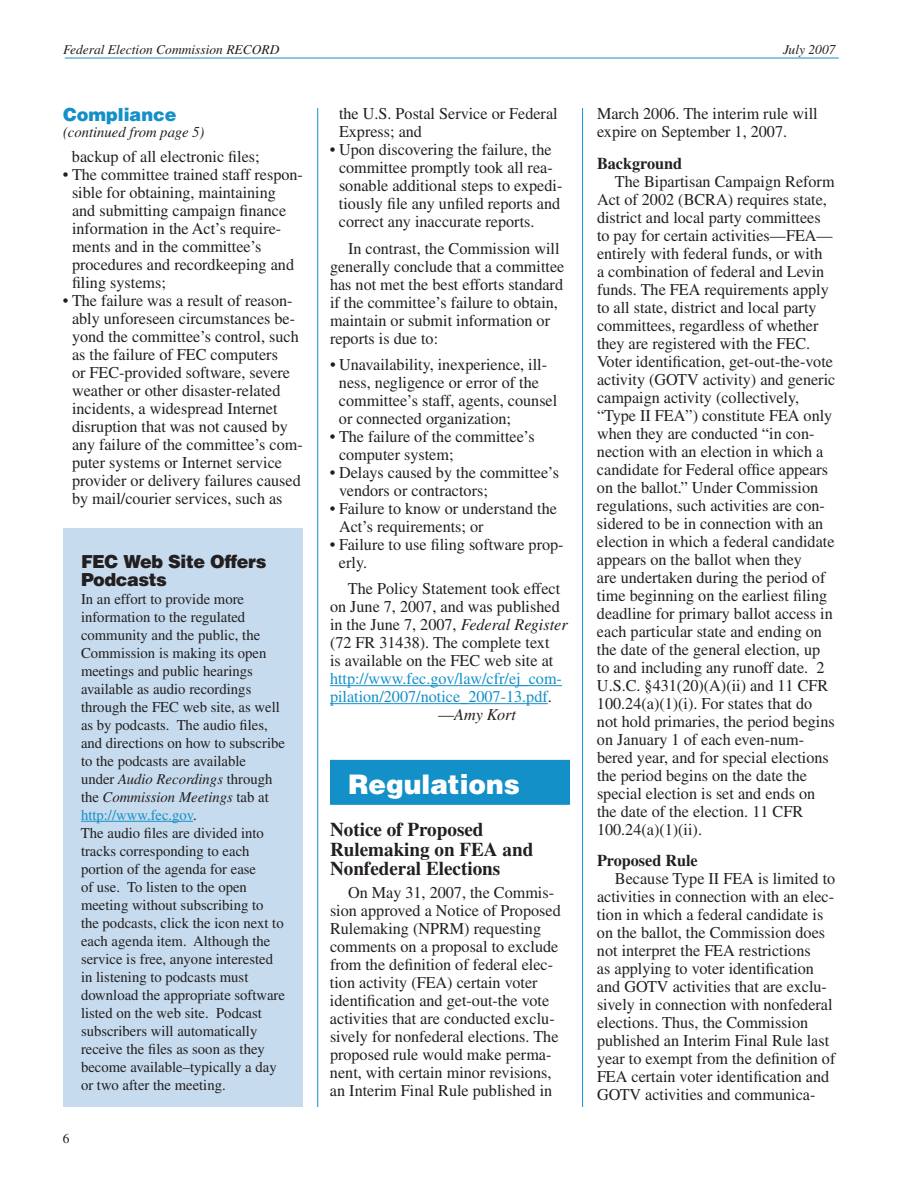
<style>
.page{position:relative;width:918px;height:1188px;background:#fff}
.page>*{position:absolute;margin:0;border:0;box-sizing:border-box;transform-origin:0 0}
.t1{font:900 27px "Helvetica LT Std";color:#fff}
.t2{font:700 19.5px/19.5px "Times LT Std";color:#231f20}
.t3{font:900 18px/18px "Helvetica LT Std";letter-spacing:-.025em;color:#231f20}
.t4{font:900 18px "Helvetica LT Std";color:#1490c8}
.t5{font:16.5px/18px "Times LT Std";color:#231f20}
.t6{font:16.5px "Times LT Std";color:#1490c8}
.t7{font:700 16.5px "Times LT Std";color:#231f20}
.t8{font:italic 16.5px "Times LT Std";color:#231f20}
.t9{font:15px/18px "Times LT Std";color:#231f20}
.t10{font:italic 15px "Times LT Std";color:#231f20}
.t11{font:italic 13.5px "Times LT Std";color:#231f20}
.t12{font:13.5px "Times LT Std";color:#231f20}
.s1{font-style:italic}
.s2{color:#1490c8}
.s3{color:#231f20}
.s4{font-style:normal}
</style>
<div class="page">
<hr style="left:317px;top:108px;width:1px;height:999px;background:#1490c8">
<hr style="left:582px;top:108px;width:1px;height:999px;background:#1490c8">
<hr style="left:65px;top:58px;width:774px;height:1px;background:#1490c8">
<div style="left:331px;top:761px;width:238px;height:43px;background:#1490c8"></div>
<div style="left:330px;top:760px;width:240px;height:45px;border:2px solid #1490c8"></div>
<hr style="left:330px;top:685px;width:232px;height:1px;background:#1490c8">
<hr style="left:330px;top:703px;width:218px;height:1px;background:#1490c8">
<div style="left:63px;top:528px;width:240px;height:579px;background:#c6dbed"></div>
<hr style="left:81px;top:821px;width:112px;height:1px;background:#1490c8">
<p class="t11" style="left:63px;top:42px;width:218px">Federal Election Commission RECORD</p>
<p class="t11" style="left:783px;top:42px;width:54px">July 2007</p>
<p class="t4" style="left:63px;top:103px;width:115px">Compliance</p>
<p class="t10" style="left:63px;top:124px;width:143px">(continued from page 5)</p>
<p class="t5" style="left:72px;top:147px;width:189px">backup of all electronic files;</p>
<p class="t5" style="left:72px;top:165px;width:233px;text-indent:-9px">• The committee trained staff respon&shy;sible for obtaining, maintaining and submitting campaign finance information in the Act’s require&shy;ments and in the committee’s procedures and recordkeeping and filing systems;</p>
<p class="t5" style="left:72px;top:291px;width:232px;text-indent:-9px">• The failure was a result of reason&shy;ably unforeseen circumstances be&shy;yond the committee’s control, such as the failure of FEC computers<br>or FEC-provided software, severe weather or other disaster-related incidents, a widespread Internet disruption that was not caused by any failure of the committee’s com&shy;puter systems or Internet service provider or delivery failures caused by mail/courier services, such as</p>
<p class="t3" style="left:81px;top:552px;width:187px">FEC Web Site Offers<br>Podcasts</p>
<p class="t9" style="left:81px;top:590px;width:206px">In an effort to provide more information to the regulated community and the public, the<br>Commission is making its open meetings and public hearings available as audio recordings through the FEC web site, as well as by podcasts. The audio files, and directions on how to subscribe to the podcasts are available<br>under <span class="s1">Audio Recordings</span> through the <span class="s1">Commission Meetings</span> tab at <span class="s2">http://www.fec.gov</span>.<br>The audio files are divided into tracks corresponding to each portion of the agenda for ease<br>of use. To listen to the open meeting without subscribing to the podcasts, click the icon next to each agenda item. Although the service is free, anyone interested in listening to podcasts must download the appropriate software listed on the web site. Podcast subscribers will automatically receive the files as soon as they become available–typically a day or two after the meeting.</p>
<p class="t12" style="left:63px;top:1131px;width:8px">6</p>
<p class="t5" style="left:339px;top:105px;width:220px">the U.S. Postal Service or Federal<br>Express; and</p>
<p class="t5" style="left:339px;top:141px;width:225px;text-indent:-9px">• Upon discovering the failure, the committee promptly took all rea&shy;sonable additional steps to expedi&shy;tiously file any unfiled reports and correct any inaccurate reports.</p>
<p class="t5" style="left:330px;top:239px;width:236px;text-indent:18px">In contrast, the Commission will generally conclude that a committee has not met the best efforts standard if the committee’s failure to obtain, maintain or submit information or reports is due to:</p>
<p class="t5" style="left:339px;top:355px;width:220px;text-indent:-9px">• Unavailability, inexperience, ill&shy;ness, negligence or error of the committee’s staff, agents, counsel or connected organization;</p>
<p class="t5" style="left:339px;top:427px;width:197px;text-indent:-9px">• The failure of the committee’s computer system;</p>
<p class="t5" style="left:339px;top:463px;width:222px;text-indent:-9px">• Delays caused by the committee’s vendors or contractors;</p>
<p class="t5" style="left:339px;top:499px;width:220px;text-indent:-9px">• Failure to know or understand the<br>Act’s requirements; or</p>
<p class="t5" style="left:339px;top:535px;width:226px;text-indent:-9px">• Failure to use filing software prop&shy;erly.</p>
<p class="t5" style="left:330px;top:579px;width:239px;text-indent:18px">The Policy Statement took effect on June 7, 2007, and was published in the June 7, 2007, <span class="s1">Federal Register </span>(72 FR 31438). The complete text<br>is available on the FEC web site at</p>
<p class="t6" style="left:330px;top:669px;width:233px">http://www.fec.gov/law/cfr/ej_com-</p>
<p class="t6" style="left:330px;top:687px;width:223px">pilation/2007/notice_2007-13.pdf<span class="s3">.</span></p>
<p class="t8" style="left:438px;top:705px;width:79px"><span class="s4">—</span>Amy Kort</p>
<h1 class="t1" style="left:348px;top:767px;width:174px">Regulations</h1>
<p class="t2" style="left:330px;top:820px;width:205px">Notice of Proposed<br>Rulemaking on FEA and<br>Nonfederal Elections</p>
<p class="t5" style="left:330px;top:883px;width:232px;text-indent:18px">On May 31, 2007, the Commis&shy;sion approved a Notice of Proposed Rulemaking (NPRM) requesting comments on a proposal to exclude from the definition of federal elec&shy;tion activity (FEA) certain voter identification and get-out-the vote activities that are conducted exclu&shy;sively for nonfederal elections. The proposed rule would make perma&shy;nent, with certain minor revisions, an Interim Final Rule published in</p>
<p class="t5" style="left:597px;top:105px;width:222px">March 2006. The interim rule will expire on September 1, 2007.</p>
<p class="t7" style="left:597px;top:153px;width:87px">Background</p>
<p class="t5" style="left:597px;top:172px;width:240px;text-indent:18px">The Bipartisan Campaign Reform Act of 2002 (BCRA) requires state, district and local party committees to pay for certain activities—FEA— entirely with federal funds, or with<br>a combination of federal and Levin funds. The FEA requirements apply to all state, district and local party committees, regardless of whether they are registered with the FEC.<br>Voter identification, get-out-the-vote activity (GOTV activity) and generic campaign activity (collectively, “Type II FEA”) constitute FEA only when they are conducted “in con&shy;nection with an election in which a candidate for Federal office appears on the ballot.” Under Commission regulations, such activities are con&shy;sidered to be in connection with an election in which a federal candidate appears on the ballot when they<br>are undertaken during the period of time beginning on the earliest filing deadline for primary ballot access in each particular state and ending on the date of the general election, up to and including any runoff date. 2<br>U.S.C. §431(20)(A)(ii) and 11 CFR 100.24(a)(1)(i). For states that do not hold primaries, the period begins on January 1 of each even-num&shy;bered year, and for special elections the period begins on the date the special election is set and ends on the date of the election. 11 CFR 100.24(a)(1)(ii).</p>
<p class="t7" style="left:597px;top:851px;width:102px">Proposed Rule</p>
<p class="t5" style="left:597px;top:870px;width:240px;text-indent:18px">Because Type II FEA is limited to activities in connection with an elec&shy;tion in which a federal candidate is on the ballot, the Commission does not interpret the FEA restrictions<br>as applying to voter identification and GOTV activities that are exclu&shy;sively in connection with nonfederal elections. Thus, the Commission published an Interim Final Rule last year to exempt from the definition of FEA certain voter identification and GOTV activities and communica-</p>
</div>
